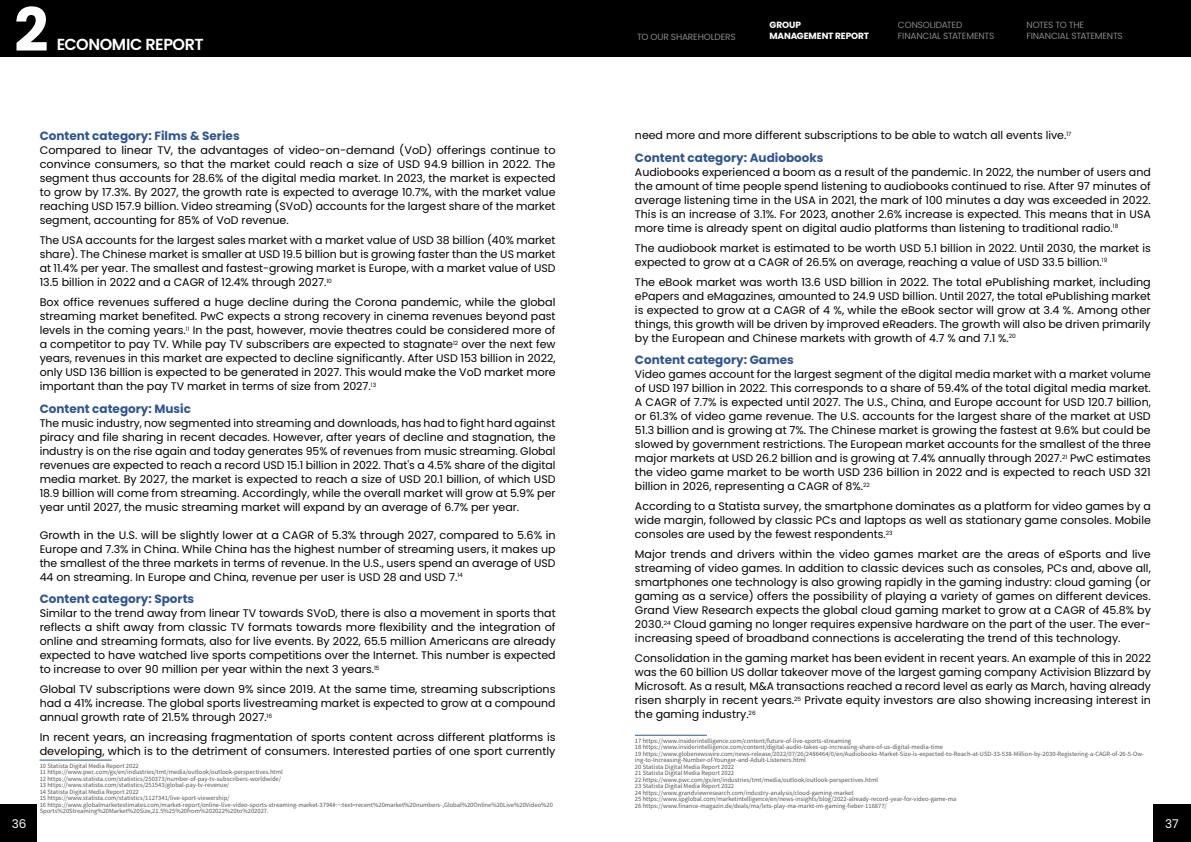
<style>
.page{position:relative;width:1191px;height:842px;background:#fff}
.page>*{position:absolute;margin:0;border:0;box-sizing:border-box;transform-origin:0 0}
.t1{font:700 60px "Poppins";color:#fff}
.t2{font:600 16px "Poppins";letter-spacing:-.025em;color:#fff}
.t3{font:700 12px "Poppins";color:#2f5496}
.t4{font:12px "Poppins";color:#fff}
.t5{font:11px/14px "Poppins";color:#000;text-align:justify}
.t6{font:9px/11px "Poppins";letter-spacing:-.025em;color:#878787}
.t7{font:700 9px/11px "Poppins";letter-spacing:-.01em;color:#fff}
.t8{font:6.5px/6.5px "Source Sans Pro";color:#575756}
</style>
<div class="page">
<hr style="left:40px;top:760px;width:72px;height:1px;background:#2e5597">
<hr style="left:635px;top:735px;width:72px;height:1px;background:#2e5597">
<div style="left:0;top:804px;width:37px;height:38px;background:#000"></div>
<div style="left:595px;top:0;width:596px;height:57px;background:#000"></div>
<div style="left:0;top:0;width:595px;height:57px;background:#000"></div>
<div style="left:1153px;top:804px;width:38px;height:38px;background:#000"></div>
<h1 class="t1" style="left:14px;top:7px;width:36px">2</h1>
<h2 class="t2" style="left:57px;top:38px;width:148px">ECONOMIC REPORT</h2>
<p class="t6" style="left:637px;top:33px;width:100px">TO OUR SHAREHOLDERS</p>
<p class="t7" style="left:770px;top:20px;width:101px">GROUP<br>MANAGEMENT REPORT</p>
<p class="t6" style="left:898px;top:20px;width:98px">CONSOLIDATED<br>FINANCIAL STATEMENTS</p>
<p class="t6" style="left:1026px;top:20px;width:59px">NOTES TO THE</p>
<p class="t6" style="left:1026px;top:31px;width:98px">FINANCIAL STATEMENTS</p>
<p class="t3" style="left:40px;top:131px;width:202px">Content category: Films &amp; Series</p>
<p class="t5" style="left:40px;top:145px;width:517px">Compared to linear TV, the advantages of video-on-demand (VoD) offerings continue to convince consumers, so that the market could reach a size of USD 94.9 billion in 2022. The segment thus accounts for 28.6% of the digital media market. In 2023, the market is expected to grow by 17.3%. By 2027, the growth rate is expected to average 10.7%, with the market value reaching USD 157.9 billion. Video streaming (SVoD) accounts for the largest share of the market segment, accounting for 85% of VoD revenue.</p>
<p class="t5" style="left:40px;top:235px;width:517px">The USA accounts for the largest sales market with a market value of USD 38 billion (40% market share). The Chinese market is smaller at USD 19.5 billion but is growing faster than the US market at 11.4% per year. The smallest and fastest-growing market is Europe, with a market value of USD 13.5 billion in 2022 and a CAGR of 12.4% through 2027.<sup>10</sup></p>
<p class="t5" style="left:40px;top:297px;width:517px">Box office revenues suffered a huge decline during the Corona pandemic, while the global streaming market benefited. PwC expects a strong recovery in cinema revenues beyond past levels in the coming years.<sup>11</sup> In the past, however, movie theatres could be considered more of a competitor to pay TV. While pay TV subscribers are expected to stagnate<sup>12</sup> over the next few years, revenues in this market are expected to decline significantly. After USD 153 billion in 2022, only USD 136 billion is expected to be generated in 2027. This would make the VoD market more important than the pay TV market in terms of size from 2027.<sup>13</sup></p>
<p class="t3" style="left:40px;top:404px;width:153px">Content category: Music</p>
<p class="t5" style="left:40px;top:417px;width:517px">The music industry, now segmented into streaming and downloads, has had to fight hard against piracy and file sharing in recent decades. However, after years of decline and stagnation, the industry is on the rise again and today generates 95% of revenues from music streaming. Global revenues are expected to reach a record USD 15.1 billion in 2022. That's a 4.5% share of the digital media market. By 2027, the market is expected to reach a size of USD 20.1 billion, of which USD 18.9 billion will come from streaming. Accordingly, while the overall market will grow at 5.9% per year until 2027, the music streaming market will expand by an average of 6.7% per year.</p>
<p class="t5" style="left:40px;top:529px;width:517px">Growth in the U.S. will be slightly lower at a CAGR of 5.3% through 2027, compared to 5.6% in Europe and 7.3% in China. While China has the highest number of streaming users, it makes up the smallest of the three markets in terms of revenue. In the U.S., users spend an average of USD 44 on streaming. In Europe and China, revenue per user is USD 28 and USD 7.<sup>14</sup></p>
<p class="t3" style="left:40px;top:594px;width:156px">Content category: Sports</p>
<p class="t5" style="left:40px;top:607px;width:517px">Similar to the trend away from linear TV towards SVoD, there is also a movement in sports that reflects a shift away from classic TV formats towards more flexibility and the integration of online and streaming formats, also for live events. By 2022, 65.5 million Americans are already expected to have watched live sports competitions over the Internet. This number is expected to increase to over 90 million per year within the next 3 years.<sup>15</sup></p>
<p class="t5" style="left:40px;top:683px;width:517px">Global TV subscriptions were down 9% since 2019. At the same time, streaming subscriptions had a 41% increase. The global sports livestreaming market is expected to grow at a compound annual growth rate of 21.5% through 2027.<sup>16</sup></p>
<p class="t5" style="left:40px;top:731px;width:517px">In recent years, an increasing fragmentation of sports content across different platforms is developing, which is to the detriment of consumers. Interested parties of one sport currently</p>
<p class="t8" style="left:40px;top:763px;width:515px">10 Statista Digital Media Report 2022<br>11 https://www.pwc.com/gx/en/industries/tmt/media/outlook/outlook-perspectives.html<br>12 https://www.statista.com/statistics/250373/number-of-pay-tv-subscribers-worldwide/<br>13 https://www.statista.com/statistics/251543/global-pay-tv-revenue/<br>14 Statista Digital Media Report 2022<br>15 https://www.statista.com/statistics/1127341/live-sport-viewership/<br>16 https://www.globalmarketestimates.com/market-report/online-live-video-sports-streaming-market-3794#:~:text=recent%20market%20numbers-,Global%20Online%20Live%20Video%20<br>Sports%20Streaming%20Market%20Size,21.5%25%20from%202022%20to%202027.</p>
<p class="t5" style="left:635px;top:129px;width:438px">need more and more different subscriptions to be able to watch all events live.<sup>17</sup></p>
<p class="t3" style="left:635px;top:153px;width:190px">Content category: Audiobooks</p>
<p class="t5" style="left:635px;top:166px;width:517px">Audiobooks experienced a boom as a result of the pandemic. In 2022, the number of users and the amount of time people spend listening to audiobooks continued to rise. After 97 minutes of average listening time in the USA in 2021, the mark of 100 minutes a day was exceeded in 2022.<br>This is an increase of 3.1%. For 2023, another 2.6% increase is expected. This means that in USA more time is already spent on digital audio platforms than listening to traditional radio.<sup>18</sup></p>
<p class="t5" style="left:635px;top:242px;width:517px">The audiobook market is estimated to be worth USD 5.1 billion in 2022. Until 2030, the market is expected to grow at a CAGR of 26.5% on average, reaching a value of USD 33.5 billion.<sup>19</sup></p>
<p class="t5" style="left:635px;top:276px;width:517px">The eBook market was worth 13.6 USD billion in 2022. The total ePublishing market, including ePapers and eMagazines, amounted to 24.9 USD billion. Until 2027, the total ePublishing market is expected to grow at a CAGR of 4 %, while the eBook sector will grow at 3.4 %. Among other things, this growth will be driven by improved eReaders. The growth will also be driven primarily by the European and Chinese markets with growth of 4.7 % and 7.1 %.<sup>20</sup></p>
<p class="t3" style="left:635px;top:355px;width:160px">Content category: Games</p>
<p class="t5" style="left:635px;top:368px;width:517px">Video games account for the largest segment of the digital media market with a market volume of USD 197 billion in 2022. This corresponds to a share of 59.4% of the total digital media market.<br>A CAGR of 7.7% is expected until 2027. The U.S., China, and Europe account for USD 120.7 billion, or 61.3% of video game revenue. The U.S. accounts for the largest share of the market at USD 51.3 billion and is growing at 7%. The Chinese market is growing the fastest at 9.6% but could be slowed by government restrictions. The European market accounts for the smallest of the three major markets at USD 26.2 billion and is growing at 7.4% annually through 2027.<sup>21</sup> PwC estimates the video game market to be worth USD 236 billion in 2022 and is expected to reach USD 321 billion in 2026, representing a CAGR of 8%.<sup>22</sup></p>
<p class="t5" style="left:635px;top:500px;width:517px">According to a Statista survey, the smartphone dominates as a platform for video games by a wide margin, followed by classic PCs and laptops as well as stationary game consoles. Mobile consoles are used by the fewest respondents.<sup>23</sup></p>
<p class="t5" style="left:635px;top:548px;width:517px">Major trends and drivers within the video games market are the areas of eSports and live streaming of video games. In addition to classic devices such as consoles, PCs and, above all, smartphones one technology is also growing rapidly in the gaming industry: cloud gaming (or gaming as a service) offers the possibility of playing a variety of games on different devices.<br>Grand View Research expects the global cloud gaming market to grow at a CAGR of 45.8% by 2030.<sup>24</sup> Cloud gaming no longer requires expensive hardware on the part of the user. The ever&shy;increasing speed of broadband connections is accelerating the trend of this technology.</p>
<p class="t5" style="left:635px;top:652px;width:517px">Consolidation in the gaming market has been evident in recent years. An example of this in 2022 was the 60 billion US dollar takeover move of the largest gaming company Activision Blizzard by Microsoft. As a result, M&amp;A transactions reached a record level as early as March, having already risen sharply in recent years.<sup>25</sup> Private equity investors are also showing increasing interest in the gaming industry.<sup>26</sup></p>
<p class="t8" style="left:635px;top:738px;width:511px">17 https://www.insiderintelligence.com/content/future-of-live-sports-streaming<br>18 https://www.insiderintelligence.com/content/digital-audio-takes-up-increasing-share-of-us-digital-media-time<br>19 https://www.globenewswire.com/news-release/2022/07/26/2486464/0/en/Audiobooks-Market-Size-is-expected-to-Reach-at-USD-33-538-Million-by-2030-Registering-a-CAGR-of-26-5-Ow&shy;ing-to-Increasing-Number-of-Younger-and-Adult-Listeners.html<br>20 Statista Digital Media Report 2022<br>21 Statista Digital Media Report 2022<br>22 https://www.pwc.com/gx/en/industries/tmt/media/outlook/outlook-perspectives.html<br>23 Statista Digital Media Report 2022<br>24 https://www.grandviewresearch.com/industry-analysis/cloud-gaming-market<br>25 https://www.spglobal.com/marketintelligence/en/news-insights/blog/2022-already-record-year-for-video-game-ma<br>26 https://www.finance-magazin.de/deals/ma/lets-play-ma-markt-im-gaming-fieber-116877/</p>
<p class="t4" style="left:12px;top:819px;width:16px">36</p>
<p class="t4" style="left:1165px;top:819px;width:15px">37</p>
</div>
